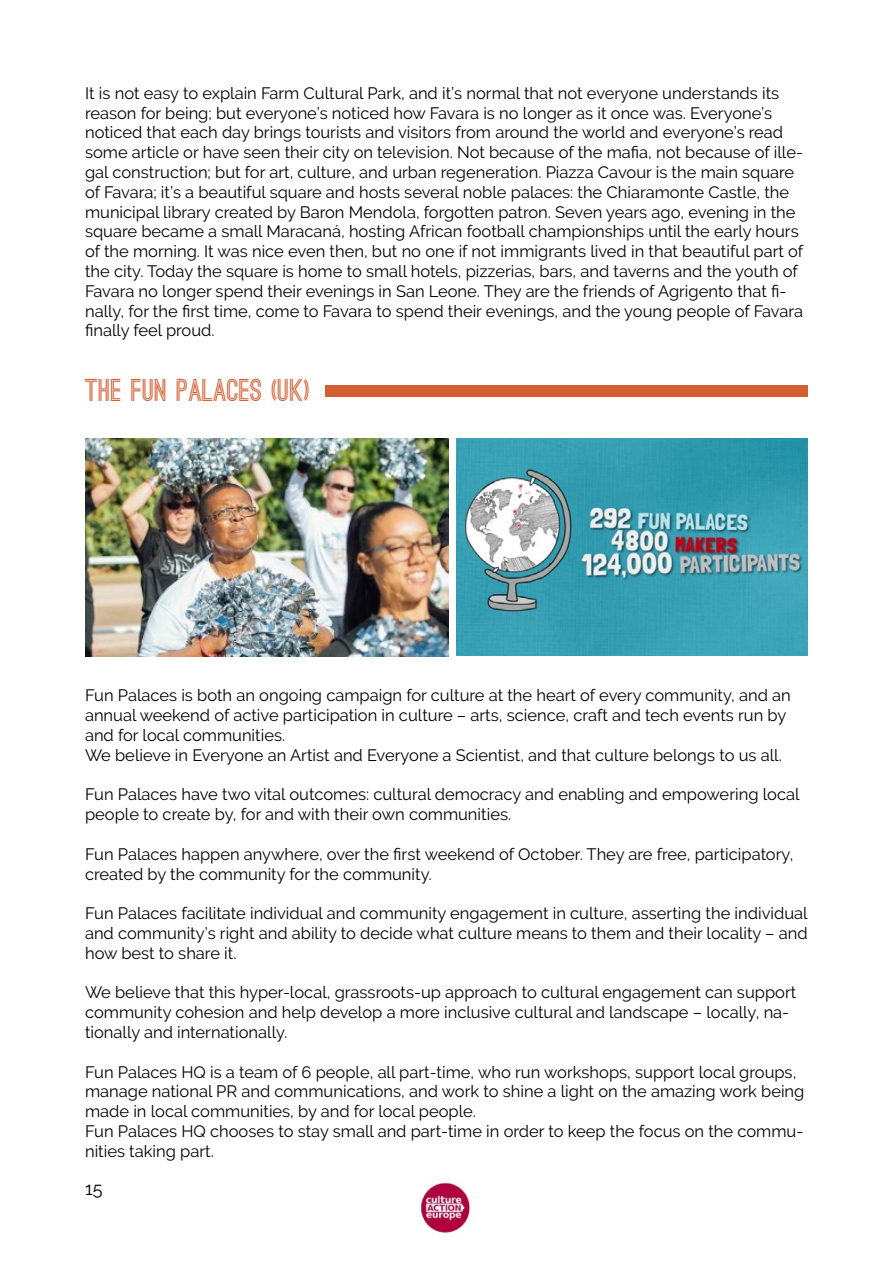
<style>
.page{position:relative;width:893px;height:1263px;background:#fff}
.page>*{position:absolute;margin:0;border:0;box-sizing:border-box;transform-origin:0 0}
.t1{font:700 30px "Ostrich Sans";color:#d45e32}
.t2{font:18px "Raleway";color:#000}
.t3{font:16.5px/19.8px "Raleway";color:#000}
</style>
<div class="page">
<img style="left:420px;top:1183px;width:50px;height:51px">
<div style="left:326px;top:385px;width:482px;height:12px;background:#d45e32"></div>
<img style="left:85px;top:439px;width:364px;height:217px">
<img style="left:456px;top:439px;width:352px;height:216px">
<p class="t3" style="left:85px;top:83px;width:720px">It is not easy to explain Farm Cultural Park, and it’s normal that not everyone understands its reason for being; but everyone’s noticed how Favara is no longer as it once was. Everyone’s noticed that each day brings tourists and visitors from around the world and everyone’s read some article or have seen their city on television. Not because of the mafia, not because of ille&shy;gal construction; but for art, culture, and urban regeneration. Piazza Cavour is the main square of Favara; it’s a beautiful square and hosts several noble palaces: the Chiaramonte Castle, the municipal library created by Baron Mendola, forgotten patron. Seven years ago, evening in the square became a small Maracaná, hosting African football championships until the early hours of the morning. It was nice even then, but no one if not immigrants lived in that beautiful part of the city. Today the square is home to small hotels, pizzerias, bars, and taverns and the youth of Favara no longer spend their evenings in San Leone. They are the friends of Agrigento that fi&shy;nally, for the first time, come to Favara to spend their evenings, and the young people of Favara finally feel proud.</p>
<h1 class="t1" style="left:85px;top:379px;width:227px">THE FUN PALACES (UK)</h1>
<p class="t3" style="left:85px;top:685px;width:707px">Fun Palaces is both an ongoing campaign for culture at the heart of every community, and an annual weekend of active participation in culture – arts, science, craft and tech events run by and for local communities.<br>We believe in Everyone an Artist and Everyone a Scientist, and that culture belongs to us all.</p>
<p class="t3" style="left:85px;top:784px;width:716px">Fun Palaces have two vital outcomes: cultural democracy and enabling and empowering local people to create by, for and with their own communities.</p>
<p class="t3" style="left:85px;top:844px;width:710px">Fun Palaces happen anywhere, over the first weekend of October. They are free, participatory, created by the community for the community.</p>
<p class="t3" style="left:85px;top:903px;width:724px;text-align:justify">Fun Palaces facilitate individual and community engagement in culture, asserting the individual and community’s right and ability to decide what culture means to them and their locality – and how best to share it.</p>
<p class="t3" style="left:85px;top:982px;width:713px">We believe that this hyper-local, grassroots-up approach to cultural engagement can support community cohesion and help develop a more inclusive cultural and landscape – locally, na&shy;tionally and internationally.</p>
<p class="t3" style="left:85px;top:1062px;width:721px">Fun Palaces HQ is a team of 6 people, all part-time, who run workshops, support local groups, manage national PR and communications, and work to shine a light on the amazing work being made in local communities, by and for local people.<br>Fun Palaces HQ chooses to stay small and part-time in order to keep the focus on the commu&shy;nities taking part.</p>
<p class="t2" style="left:85px;top:1178px;width:19px">15</p>
</div>
